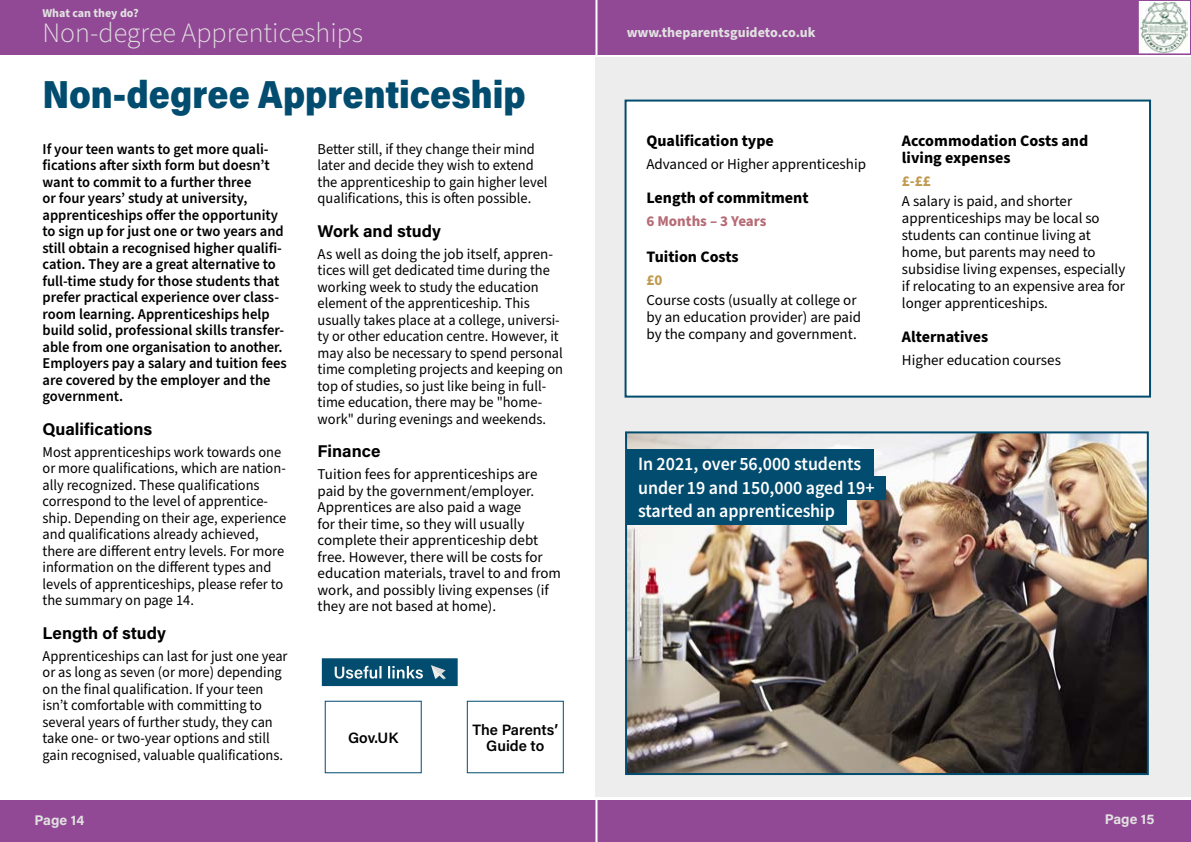
<style>
.page{position:relative;width:1191px;height:842px;background:#fff}
.page>*{position:absolute;margin:0;border:0;box-sizing:border-box;transform-origin:0 0}
.t1{font:900 39px "Acumin Pro";color:#014c6f;scale:.9 1}
.t2{font:300 28px "Source Sans Pro";color:#e1e1e1}
.t3{font:18.9px/23.6px "Source Sans Variable";color:#fff;scale:.95 1}
.t4{font:700 17px "Acumin Pro";color:#000}
.t5{font:600 17px "Acumin Pro";color:#fff}
.t6{font:700 16px/17px "Source Sans Pro";color:#000}
.t7{font:15px/16.5px "Source Sans Pro";color:#000}
.t8{font:15px/16.5px "Source Sans Pro";color:#000;scale:.96 1}
.t9{font:600 15px/16.5px "Source Sans Pro";color:#000}
.t10{font:600 15px/16px "Acumin Pro";color:#000;text-align:center}
.t11{font:700 15px "Source Sans Pro";color:#b66b75}
.t12{font:700 15px "Source Sans Pro";color:#c09a4f}
.t13{font:700 14px "Source Sans Pro";color:#e1e1e1}
.t14{font:700 14px "Acumin Pro";color:#e1e1e1}
.t15{font:700 12px "Source Sans Pro";color:#e1e1e1}
</style>
<div class="page">
<div style="left:0;top:0;width:1191px;height:55px;background:#924995"></div>
<div style="left:0;top:800px;width:1191px;height:41px;background:#924995"></div>
<hr style="left:595px;top:0;width:2px;height:842px;background:#fff">
<div style="left:1138px;top:0;width:52px;height:54px;background:#fff"></div>
<img style="left:1140px;top:2px;width:47px;height:50px">
<div style="left:1137px;top:0;width:54px;height:54px;border:1px solid #924995"></div>
<div style="left:467px;top:701px;width:97px;height:72px;border:1px solid #014c6f"></div>
<div style="left:323px;top:660px;width:133px;height:24px;background:#014c6f"></div>
<div style="left:322px;top:658px;width:136px;height:28px;border:3px solid #014c6f"></div>
<img style="left:431px;top:665px;width:15px;height:13px">
<div style="left:595px;top:57px;width:596px;height:740px;background:#ededed"></div>
<div style="left:625px;top:101px;width:525px;height:296px;background:#fff"></div>
<div style="left:624px;top:100px;width:527px;height:298px;border:2px solid #014c6f"></div>
<img style="left:628px;top:434px;width:517px;height:338px">
<div style="left:625px;top:431px;width:523px;height:344px;border:2px solid #014c6f"></div>
<div style="left:626px;top:449px;width:247px;height:28px;background:#014c6f"></div>
<div style="left:626px;top:476px;width:259px;height:24px;background:#014c6f"></div>
<div style="left:626px;top:498px;width:220px;height:27px;background:#014c6f"></div>
<p class="t15" style="left:43px;top:4px;width:98px">What can they do?</p>
<h2 class="t2" style="left:43px;top:14px;width:322px">Non-degree Apprenticeships</h2>
<h1 class="t1" style="left:43px;top:67px;width:538px">Non-degree Apprenticeship</h1>
<p class="t9" style="left:43px;top:141px;width:246px">If your teen wants to get more quali&shy;fications after sixth form but doesn’t want to commit to a further three<br>or four years’ study at university, apprenticeships offer the opportunity to sign up for just one or two years and still obtain a recognised higher qualifi&shy;cation. They are a great alternative to full-time study for those students that prefer practical experience over class&shy;room learning. Apprenticeships help build solid, professional skills transfer&shy;able from one organisation to another.<br>Employers pay a salary and tuition fees are covered by the employer and the government.</p>
<p class="t4" style="left:43px;top:417px;width:111px">Qualifications</p>
<p class="t8" style="left:43px;top:444px;width:255px">Most apprenticeships work towards one or more qualifications, which are nation&shy;ally recognized. These qualifications correspond to the level of apprentice&shy;ship. Depending on their age, experience and qualifications already achieved, there are different entry levels. For more information on the different types and levels of apprenticeships, please refer to the summary on page 14.</p>
<p class="t4" style="left:43px;top:621px;width:125px">Length of study</p>
<p class="t8" style="left:43px;top:648px;width:257px">Apprenticeships can last for just one year or as long as seven (or more) depending on the final qualification. If your teen isn’t comfortable with committing to several years of further study, they can take one- or two-year options and still gain recognised, valuable qualifications.</p>
<p class="t8" style="left:317px;top:141px;width:241px">Better still, if they change their mind later and decide they wish to extend the apprenticeship to gain higher level qualifications, this is often possible.</p>
<p class="t4" style="left:317px;top:219px;width:125px">Work and study</p>
<p class="t7" style="left:317px;top:246px;width:247px">As well as doing the job itself, appren&shy;tices will get dedicated time during the working week to study the education element of the apprenticeship. This usually takes place at a college, universi&shy;ty or other education centre. However, it may also be necessary to spend personal time completing projects and keeping on top of studies, so just like being in full&shy;time education, there may be "home&shy;work" during evenings and weekends.</p>
<p class="t4" style="left:317px;top:439px;width:64px">Finance</p>
<p class="t7" style="left:317px;top:467px;width:245px">Tuition fees for apprenticeships are paid by the government/employer.<br>Apprentices are also paid a wage<br>for their time, so they will usually complete their apprenticeship debt free. However, there will be costs for education materials, travel to and from work, and possibly living expenses (if they are not based at home).</p>
<p class="t5" style="left:333px;top:661px;width:92px">Useful links</p>
<p class="t10" style="left:348px;top:729px;width:52px">Gov.UK</p>
<p class="t10" style="left:472px;top:721px;width:87px">The Parents’<br>Guide to</p>
<p class="t13" style="left:626px;top:23px;width:190px">www.theparentsguideto.co.uk</p>
<p class="t6" style="left:646px;top:133px;width:129px">Qualification type</p>
<p class="t7" style="left:646px;top:156px;width:221px">Advanced or Higher apprenticeship</p>
<p class="t6" style="left:646px;top:190px;width:164px">Length of commitment</p>
<p class="t11" style="left:646px;top:210px;width:122px">6 Months – 3 Years</p>
<p class="t6" style="left:646px;top:249px;width:94px">Tuition Costs</p>
<p class="t12" style="left:646px;top:270px;width:17px">£0</p>
<p class="t7" style="left:646px;top:292px;width:216px;line-height:17px">Course costs (usually at college or by an education provider) are paid by the company and government.</p>
<p class="t6" style="left:902px;top:133px;width:188px">Accommodation Costs and living expenses</p>
<p class="t12" style="left:902px;top:171px;width:30px">£-££</p>
<p class="t7" style="left:902px;top:193px;width:225px;line-height:17px">A salary is paid, and shorter apprenticeships may be local so students can continue living at home, but parents may need to subsidise living expenses, especially if relocating to an expensive area for longer apprenticeships.</p>
<p class="t6" style="left:902px;top:328px;width:88px">Alternatives</p>
<p class="t7" style="left:902px;top:352px;width:160px">Higher education courses</p>
<p class="t3" style="left:638px;top:452px;width:250px">In 2021, over 56,000 students under 19 and 150,000 aged 19+ started an apprenticeship</p>
<p class="t14" style="left:35px;top:810px;width:51px">Page 14</p>
<p class="t14" style="left:1104px;top:809px;width:51px">Page 15</p>
</div>
